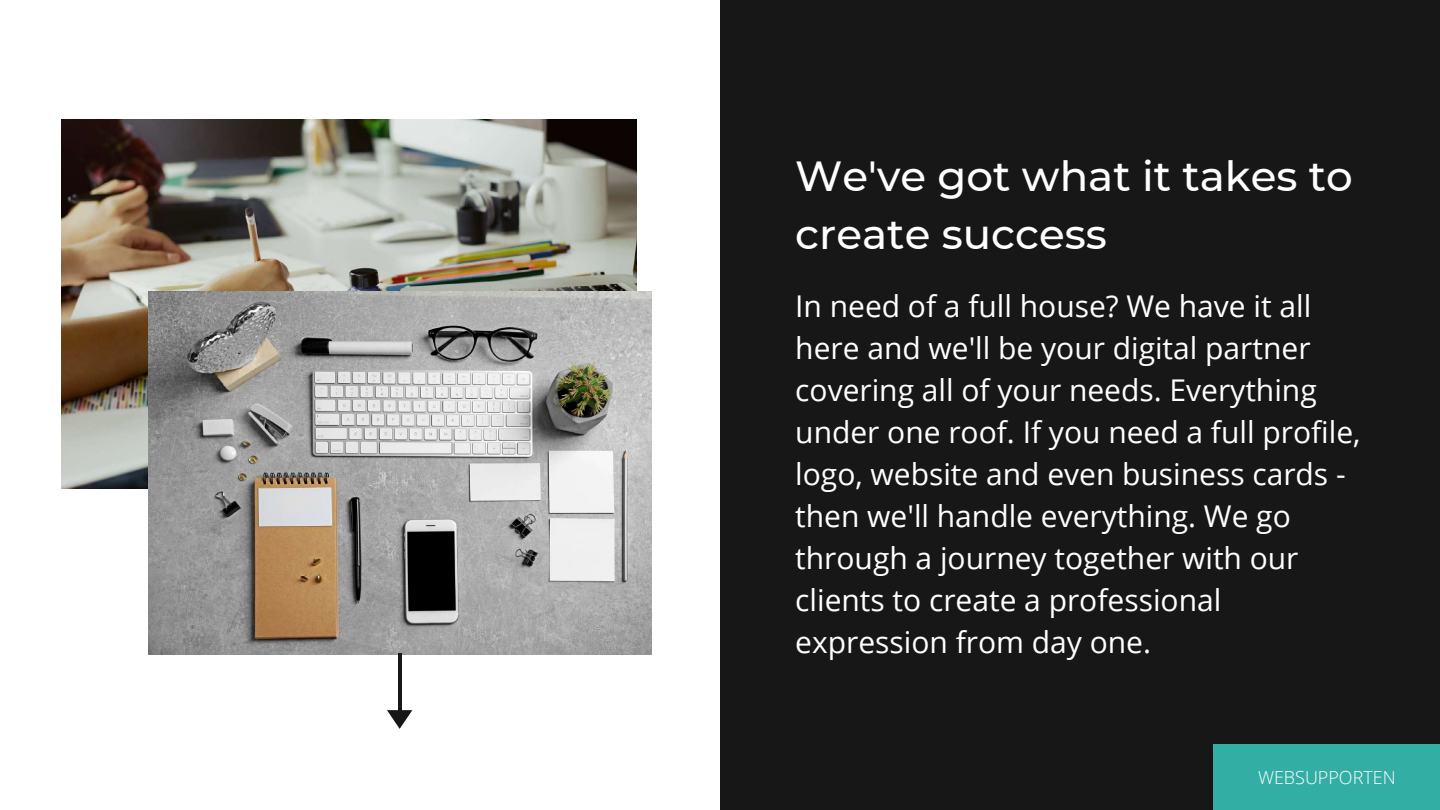
<style>
.page{position:relative;width:1440px;height:810px;background:#fff}
.page>*{position:absolute;margin:0;border:0;box-sizing:border-box;transform-origin:0 0}
.t1{font:500 42px/58.5px "Montserrat";color:#fff}
.t2{font:30px/42px "Open Sans";color:#fff}
.t3{font:300 18px "Open Sans";color:#fff}
</style>
<div class="page">
<img style="left:61px;top:120px;width:576px;height:369px">
<div style="left:720px;top:0;width:720px;height:810px;background:#171717"></div>
<img style="left:149px;top:291px;width:502px;height:363px">
<div style="left:1214px;top:745px;width:226px;height:65px;background:#33aea5"></div>
<hr style="left:398px;top:654px;width:4px;height:60px;background:#171717">
<svg style="left:387px;top:710px;width:25px;height:19px"></svg>
<h1 class="t1" style="left:795px;top:146px;width:559px">We've got what it takes to create success</h1>
<p class="t2" style="left:795px;top:284px;width:567px">In need of a full house? We have it all here and we'll be your digital partner covering all of your needs. Everything under one roof. If you need a full profile, logo, website and even business cards - then we'll handle everything. We go through a journey together with our clients to create a professional expression from day one.</p>
<p class="t3" style="left:1258px;top:765px;width:139px">WEBSUPPORTEN</p>
</div>
